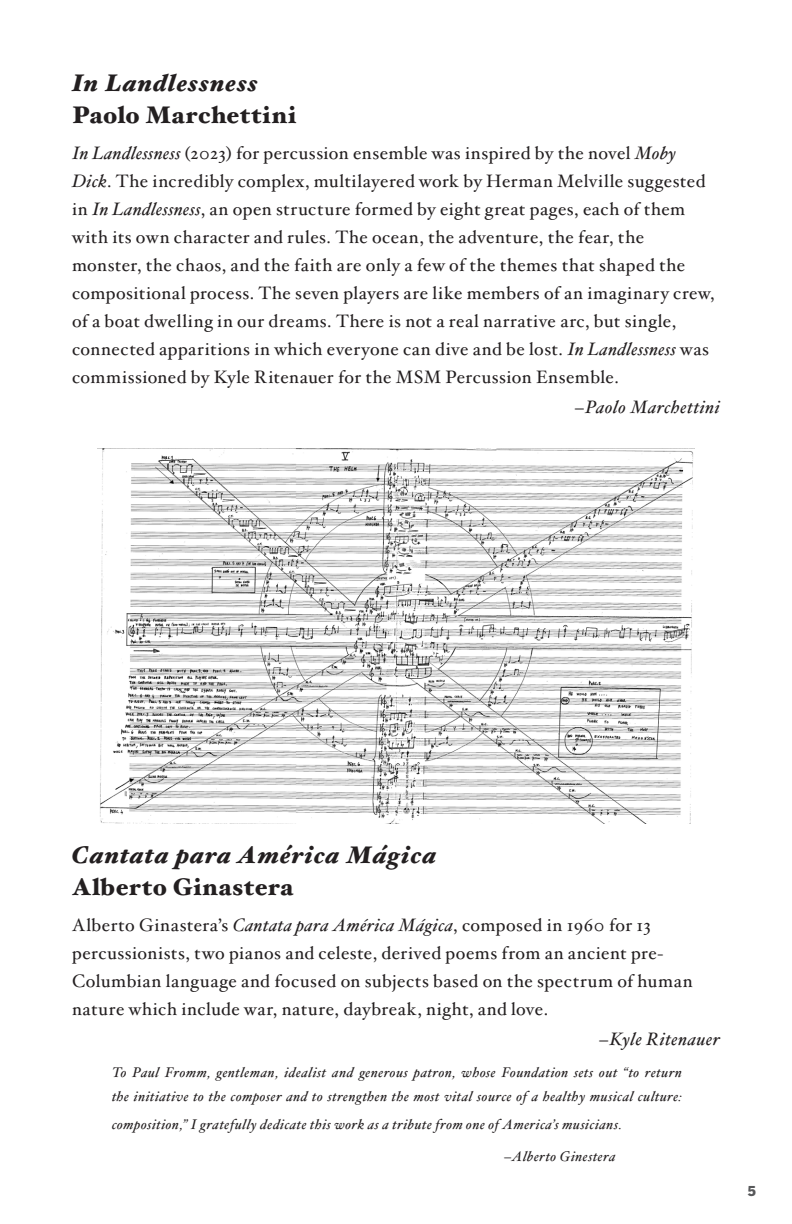
<style>
.page{position:relative;width:792px;height:1224px;background:#fff}
.page>*{position:absolute;margin:0;border:0;box-sizing:border-box;transform-origin:0 0}
.program_notes_-_piece_name_header{font:italic 900 24px "Hoefler Txt";letter-spacing:.03em;color:#231f20}
.program_notes_-_piece_name_header-2{font:900 24px "Hoefler Txt";letter-spacing:.025em;color:#231f20}
.regular_text{font:18px/28px "Hoefler Txt";letter-spacing:.025em;color:#231f20}
.note_credits{font:italic 18px "Hoefler Txt";letter-spacing:.03em;color:#231f20}
.block{font:italic 14px/24px "Hoefler Txt";letter-spacing:.035em;color:#231f20}
.t1{font:800 14px "Trade Gothic Next LT Pro";color:#57585a}
.s1{font-style:italic}
</style>
<div class="page">
<img style="left:97px;top:448px;width:598px;height:376px">
<p class="program_notes_-_piece_name_header" style="left:72px;top:69px;width:188px">In Landlessness</p>
<p class="program_notes_-_piece_name_header-2" style="left:72px;top:96px;width:225px">Paolo Marchettini</p>
<p class="regular_text" style="left:72px;top:138px;width:644px"><span class="s1">In Landlessness</span> (2023) for percussion ensemble was inspired by the novel <span class="s1">Moby Dick</span>. The incredibly complex, multilayered work by Herman Melville suggested in <span class="s1">In Landlessness</span>, an open structure formed by eight great pages, each of them with its own character and rules. The ocean, the adventure, the fear, the monster, the chaos, and the faith are only a few of the themes that shaped the compositional process. The seven players are like members of an imaginary crew, of a boat dwelling in our dreams. There is not a real narrative arc, but single, connected apparitions in which everyone can dive and be lost. <span class="s1">In Landlessness</span> was commissioned by Kyle Ritenauer for the MSM Percussion Ensemble.</p>
<p class="note_credits" style="left:575px;top:396px;width:147px">–Paolo Marchettini</p>
<p class="program_notes_-_piece_name_header" style="left:72px;top:841px;width:366px">Cantata para América Mágica</p>
<p class="program_notes_-_piece_name_header-2" style="left:72px;top:868px;width:223px">Alberto Ginastera</p>
<p class="regular_text" style="left:72px;top:910px;width:622px">Alberto Ginastera’s <span class="s1">Cantata para América Mágica</span>, composed in 1960 for 13 percussionists, two pianos and celeste, derived poems from an ancient pre-Columbian language and focused on subjects based on the spectrum of human nature which include war, nature, daybreak, night, and love.</p>
<p class="note_credits" style="left:599px;top:1028px;width:122px">–Kyle Ritenauer</p>
<p class="block" style="left:112px;top:1060px;width:572px">To Paul Fromm, gentleman, idealist and generous patron, whose Foundation sets out “to return the initiative to the composer and to strengthen the most vital source of a healthy musical culture:</p>
<p class="block" style="left:112px;top:1112px;width:511px">composition,” I gratefully dedicate this work as a tribute from one of America’s musicians.</p>
<p class="block" style="left:504px;top:1144px;width:113px">–Alberto Ginestera</p>
<p class="t1" style="left:748px;top:1182px;width:10px">5</p>
</div>
